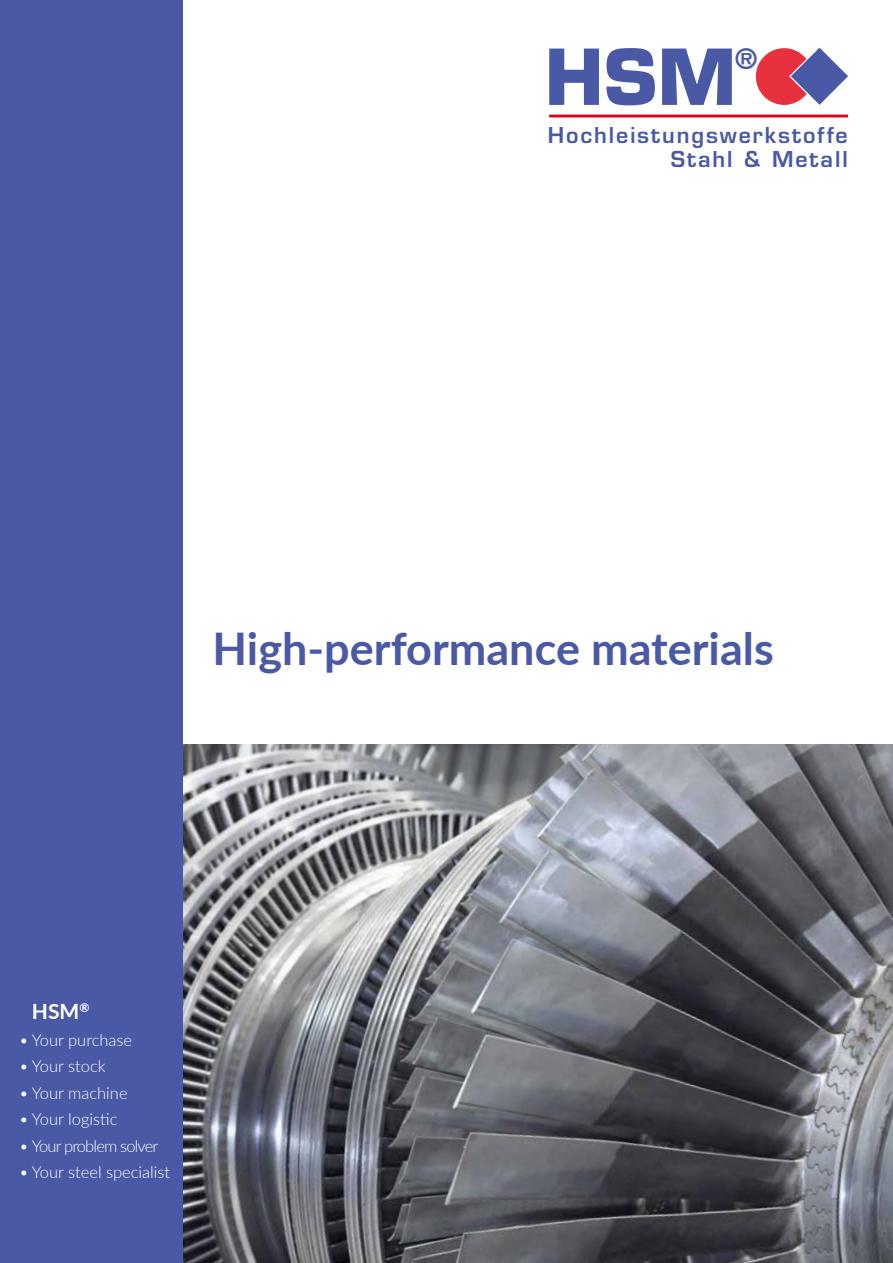
<style>
.page{position:relative;width:893px;height:1263px;background:#fff}
.page>*{position:absolute;margin:0;border:0;box-sizing:border-box;transform-origin:0 0}
.t1{font:700 75.15px "Eurostile LT Std";color:#4a59a5}
.t2{font:700 45px "Lato";color:#4a59a5}
.t3{font:700 27.75px "Eurostile LT Std";color:#4a59a5}
.t4{font:600 21.3px/23.7px "Eurostile LT Std";letter-spacing:.09em;color:#4a59a5;text-align:right}
.t5{font:700 21px "Lato";color:#fff}
.t6{font:300 16.5px "Lato";color:#fff}
.t7{font:300 16.5px "Lato";letter-spacing:-.05em;color:#fff}
</style>
<div class="page">
<hr style="left:549px;top:115px;width:299px;height:2px;background:#e30015">
<svg style="left:756px;top:48px;width:92px;height:57px"></svg>
<img style="left:183px;top:744px;width:710px;height:519px">
<div style="left:0;top:0;width:183px;height:1263px;background:#4a59a5"></div>
<h1 class="t1" style="left:544px;top:31px;width:193px">HSM</h1>
<h3 class="t3" style="left:735px;top:42px;width:24px">®</h3>
<p class="t4" style="left:548px;top:123px;width:301px">Hochleistungswerkstoffe<br>Stahl &amp; Metall</p>
<h2 class="t2" style="left:213px;top:616px;width:563px">High-performance materials</h2>
<p class="t5" style="left:32px;top:996px;width:59px">HSM<sup>®</sup></p>
<p class="t6" style="left:19px;top:1028px;width:115px">• Your purchase</p>
<p class="t6" style="left:19px;top:1055px;width:88px">• Your stock</p>
<p class="t6" style="left:19px;top:1081px;width:110px">• Your machine</p>
<p class="t6" style="left:19px;top:1108px;width:100px">• Your logistic</p>
<p class="t7" style="left:19px;top:1134px;width:141px">• Your problem solver</p>
<p class="t6" style="left:19px;top:1161px;width:153px">• Your steel specialist</p>
</div>
